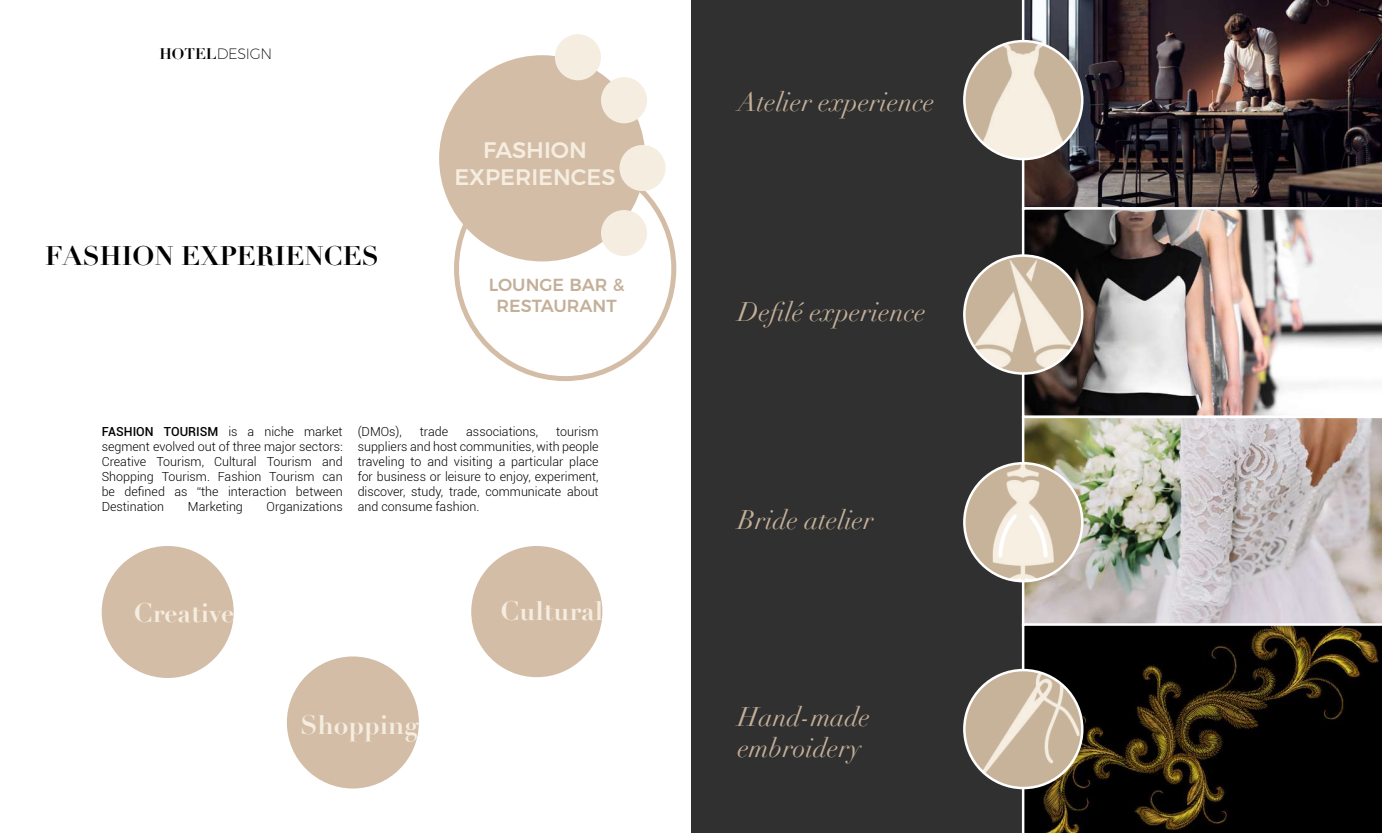
<style>
.page{position:relative;width:1382px;height:833px;background:#fff}
.page>*{position:absolute;margin:0;border:0;box-sizing:border-box;transform-origin:0 0}
.t1{font:italic 26.25px/31.2px "Didot";color:#c4b099}
.t2{font:700 26.25px "Didot";color:#f5ede0}
.t3{font:700 26.25px "Didot";color:#000}
.t4{font:500 22.5px/27px "Montserrat";color:#f5ede0;text-align:center}
.t5{font:500 17.5px/21px "Montserrat";color:#c4b099;text-align:center}
.t6{font:200 15px "Montserrat";letter-spacing:-.02em;color:#000}
.t7{font:300 12.5px/15px "Roboto";color:#000;text-align:justify}
.s1{font-family:"Didot";font-weight:700}
.s2{font-weight:500}
</style>
<div class="page">
<div style="left:102px;top:546px;width:132px;height:132px;background:#d4bda6;border-radius:50%"></div>
<div style="left:287px;top:656px;width:132px;height:132px;background:#d4bda6;border-radius:50%"></div>
<div style="left:471px;top:546px;width:131px;height:131px;background:#d4bda6;border-radius:50%"></div>
<div style="left:439px;top:55px;width:206px;height:206px;background:#d4bda6;border-radius:50%"></div>
<div style="left:555px;top:34px;width:46px;height:46px;background:#f5ede0;border-radius:50%"></div>
<div style="left:601px;top:77px;width:46px;height:46px;background:#f5ede0;border-radius:50%"></div>
<div style="left:619px;top:145px;width:46px;height:46px;background:#f5ede0;border-radius:50%"></div>
<div style="left:601px;top:210px;width:46px;height:46px;background:#f5ede0;border-radius:50%"></div>
<div style="left:691px;top:0;width:354px;height:833px;background:#303030"></div>
<img style="left:1022px;top:0;width:360px;height:207px">
<img style="left:1022px;top:207px;width:360px;height:208px">
<img style="left:1022px;top:415px;width:360px;height:208px">
<svg style="left:1022px;top:623px;width:360px;height:210px;background:#18130a"></svg>
<div style="left:964px;top:41px;width:118px;height:118px;background:#c7b399;border-radius:50%"></div>
<img style="left:982px;top:41px;width:83px;height:118px">
<div style="left:963px;top:40px;width:120px;height:120px;border:2px solid #fff;border-radius:50%"></div>
<img style="left:964px;top:260px;width:118px;height:109px">
<div style="left:963px;top:254px;width:120px;height:121px;border:2px solid #fff;border-radius:50%"></div>
<div style="left:964px;top:463px;width:118px;height:118px;background:#c7b399;border-radius:50%"></div>
<img style="left:993px;top:463px;width:61px;height:118px">
<div style="left:963px;top:462px;width:120px;height:120px;border:2px solid #fff;border-radius:50%"></div>
<div style="left:964px;top:670px;width:118px;height:118px;background:#c7b399;border-radius:50%"></div>
<img style="left:982px;top:670px;width:97px;height:103px">
<div style="left:963px;top:669px;width:120px;height:120px;border:2px solid #fff;border-radius:50%"></div>
<p class="t6" style="left:159px;top:42px;width:114px"><span class="s1">HOTEL</span>DESIGN</p>
<h1 class="t3" style="left:45px;top:240px;width:335px">FASHION EXPERIENCES</h1>
<h2 class="t4" style="left:454px;top:134px;width:163px">FASHION<br>EXPERIENCES</h2>
<h3 class="t5" style="left:489px;top:273px;width:137px">LOUNGE BAR &amp;<br>RESTAURANT</h3>
<p class="t7" style="left:102px;top:423px;width:242px"><span class="s2">FASHION TOURISM</span> is a niche market segment evolved out of three major sectors:<br>Creative Tourism, Cultural Tourism and Shopping Tourism. Fashion Tourism can be defined as “the interaction between Destination</p>
<p class="t7" style="left:188px;top:498px;width:57px">Marketing</p>
<p class="t7" style="left:267px;top:498px;width:78px">Organizations</p>
<p class="t7" style="left:358px;top:423px;width:46px">(DMOs),</p>
<p class="t7" style="left:420px;top:423px;width:30px">trade</p>
<p class="t7" style="left:466px;top:423px;width:73px">associations,</p>
<p class="t7" style="left:358px;top:423px;width:242px;text-indent:198px">tourism suppliers and host communities, with people traveling to and visiting a particular place for business or leisure to enjoy, experiment, discover, study, trade, communicate about and consume fashion.</p>
<h1 class="t2" style="left:134px;top:596px;width:102px">Creative</h1>
<h1 class="t2" style="left:500px;top:594px;width:104px">Cultural</h1>
<h1 class="t2" style="left:300px;top:708px;width:120px">Shopping</h1>
<h1 class="t1" style="left:738px;top:87px;width:198px">Atelier experience</h1>
<h1 class="t1" style="left:738px;top:296px;width:189px">Defilé experience</h1>
<h1 class="t1" style="left:738px;top:504px;width:138px">Bride atelier</h1>
<h1 class="t1" style="left:738px;top:701px;width:134px">Hand-made embroidery</h1>
</div>
